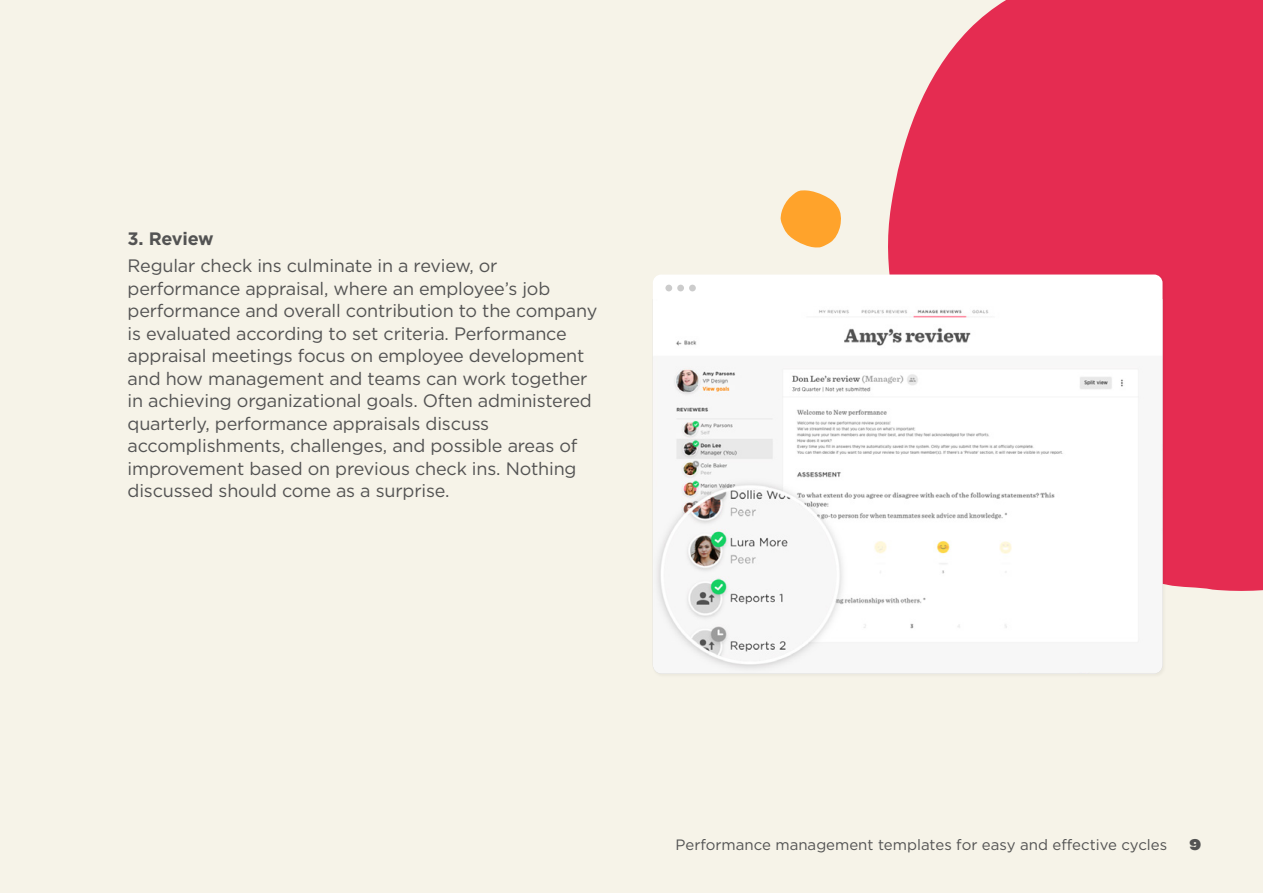
<style>
.page{position:relative;width:1263px;height:893px;background:#f6f3e8}
.page>*{position:absolute;margin:0;border:0;box-sizing:border-box;transform-origin:0 0}
.t1{font:18px/22.5px "Gotham HTF";letter-spacing:-.01em;color:#535353}
.t2{font:700 18px "Gotham HTF";letter-spacing:-.02em;color:#535353}
.t3{font:15px "Gotham HTF";color:#535353}
.t4{font:13.5px "Champion HTF Heavyweight";color:#535353}
</style>
<div class="page">
<div style="left:888px;top:0;width:375px;height:591px;background:#e52c51"></div>
<div style="left:652px;top:274px;width:515px;height:404px;background:#000;opacity:.05"></div>
<img style="left:653px;top:299px;width:509px;height:375px">
<div style="left:653px;top:275px;width:509px;height:24px;background:#fff"></div>
<div style="left:665px;top:285px;width:7px;height:6px;background:#ccc;border-radius:50%"></div>
<div style="left:677px;top:285px;width:7px;height:6px;background:#ccc;border-radius:50%"></div>
<div style="left:689px;top:285px;width:7px;height:6px;background:#ccc;border-radius:50%"></div>
<svg style="left:780px;top:190px;width:61px;height:58px"></svg>
<p class="t2" style="left:128px;top:229px;width:88px">3. Review</p>
<p class="t1" style="left:128px;top:254px;width:471px">Regular check ins culminate in a review, or performance appraisal, where an employee s’ job performance and overall contribution to the company is evaluated according to set criteria. Performance appraisal meetings focus on employee development and how management and teams can work together in achieving organizational goals. Often administered quarterly, performance appraisals discuss accomplishments, challenges, and possible areas of improvement based on previous check ins. Nothing discussed should come as a surprise.</p>
<p class="t3" style="left:675px;top:837px;width:493px">Performance management templates for easy and effective cycles</p>
<p class="t4" style="left:1189px;top:836px;width:13px">9</p>
</div>
